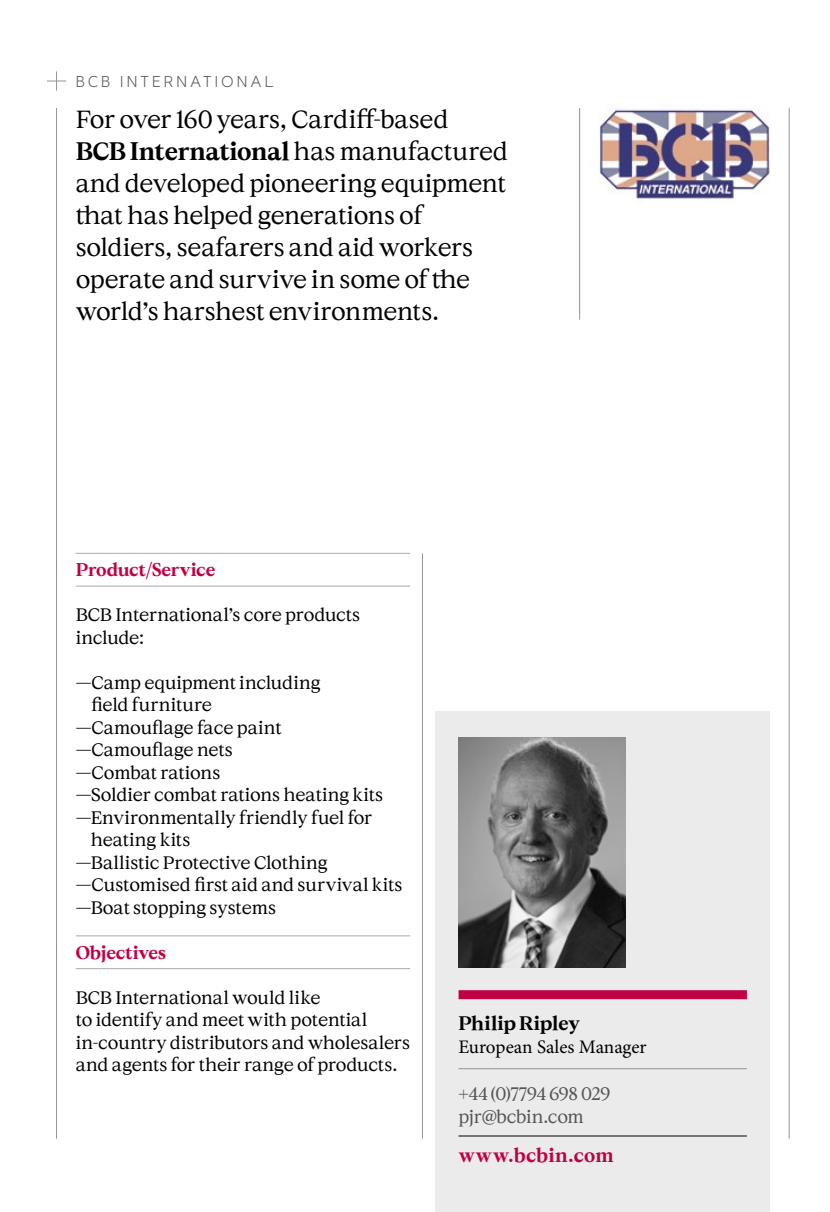
<style>
.page{position:relative;width:830px;height:1212px;background:#fff}
.page>*{position:absolute;margin:0;border:0;box-sizing:border-box;transform-origin:0 0}
.StandFirst_Serif_16{font:24.75px/31.9px "Cymru Serif";letter-spacing:-.025em;color:#000}
._03_Name_Line{font:19.12px "Minion Pro";letter-spacing:-.005em;color:#000}
.URL{font:700 19.12px "Cymru Serif";letter-spacing:.015em;color:#c00045}
.StandFirst_Serif_16-2{font:700 19.12px "Cymru Serif";letter-spacing:-.01em;color:#000}
._02_Body{font:18px/22.5px "Wales Serif";letter-spacing:-.01em;color:#000}
._02_Body-2{font:18px/22.9px "Wales Serif";letter-spacing:-.025em;color:#555}
._01_Red_Title_Line{font:700 18px "Cymru Serif";letter-spacing:-.01em;color:#c00045}
.t1{font:300 15.75px "Wales Sans Headline";letter-spacing:.215em;color:#555}
.s1{font-weight:700}
.s2{font-family:"Wales Serif"}
</style>
<div class="page">
<hr style="left:788px;top:108px;width:1px;height:1031px;background:#939393">
<hr style="left:56px;top:108px;width:1px;height:1031px;background:#939393">
<svg style="left:47px;top:71px;width:19px;height:20px"></svg>
<hr style="left:76px;top:553px;width:334px;height:1px;background:#aaa">
<hr style="left:76px;top:586px;width:334px;height:1px;background:#aaa">
<hr style="left:76px;top:935px;width:334px;height:1px;background:#aaa">
<hr style="left:76px;top:968px;width:334px;height:1px;background:#aaa">
<hr style="left:422px;top:554px;width:1px;height:585px;background:#939393">
<div style="left:435px;top:711px;width:334px;height:501px;background:#ebebeb"></div>
<div style="left:458px;top:990px;width:288px;height:9px;background:#c00045"></div>
<img style="left:458px;top:738px;width:167px;height:229px">
<hr style="left:458px;top:1068px;width:288px;height:1px;background:#939393">
<hr style="left:458px;top:1135px;width:288px;height:1px;background:#000">
<hr style="left:579px;top:108px;width:1px;height:212px;background:#939393">
<img style="left:598px;top:108px;width:172px;height:91px">
<p class="t1" style="left:76px;top:71px;width:199px">BCB INTERNATIONAL</p>
<p class="StandFirst_Serif_16" style="left:76px;top:103px;width:433px">For over 160 years, Cardiff-based<br><span class="s1">BCB International</span> has manufactured and developed pioneering equipment that has helped generations of soldiers, seafarers and aid workers operate and survive in some of the world’s harshest environments.</p>
<p class="_01_Red_Title_Line" style="left:76px;top:559px;width:141px">Pro<span class="s2">d</span>uct/Service</p>
<p class="_02_Body" style="left:76px;top:603px;width:286px">BCB International’s core products include:</p>
<p class="_02_Body" style="left:91px;top:671px;width:230px;text-indent:-16px">—Camp equipment including field furniture</p>
<p class="_02_Body" style="left:76px;top:716px;width:207px">—Camouflage face paint</p>
<p class="_02_Body" style="left:76px;top:738px;width:159px">—Camouflage nets</p>
<p class="_02_Body" style="left:76px;top:761px;width:146px">—Combat rations</p>
<p class="_02_Body" style="left:76px;top:783px;width:309px">—Soldier combat rations heating kits</p>
<p class="_02_Body" style="left:91px;top:806px;width:283px;text-indent:-15px">—Environmentally friendly fuel for heating kits</p>
<p class="_02_Body" style="left:76px;top:851px;width:253px">—Ballistic Protective Clothing</p>
<p class="_02_Body" style="left:76px;top:873px;width:328px">—Customised first aid and survival kits</p>
<p class="_02_Body" style="left:76px;top:896px;width:202px">—Boat stopping systems</p>
<p class="_01_Red_Title_Line" style="left:76px;top:941px;width:92px">Objectives</p>
<p class="_02_Body" style="left:76px;top:986px;width:336px">BCB International would like<br>to identify and meet with potential in-country distributors and wholesalers and agents for their range of products.</p>
<p class="StandFirst_Serif_16-2" style="left:458px;top:1011px;width:123px">Philip Ripley</p>
<p class="_03_Name_Line" style="left:458px;top:1034px;width:189px">European Sales Manager</p>
<p class="_02_Body-2" style="left:458px;top:1082px;width:154px">+44 (0)7794 698 029 pjr@bcbin.com</p>
<p class="URL" style="left:458px;top:1143px;width:157px">www.bcbin.com</p>
</div>
